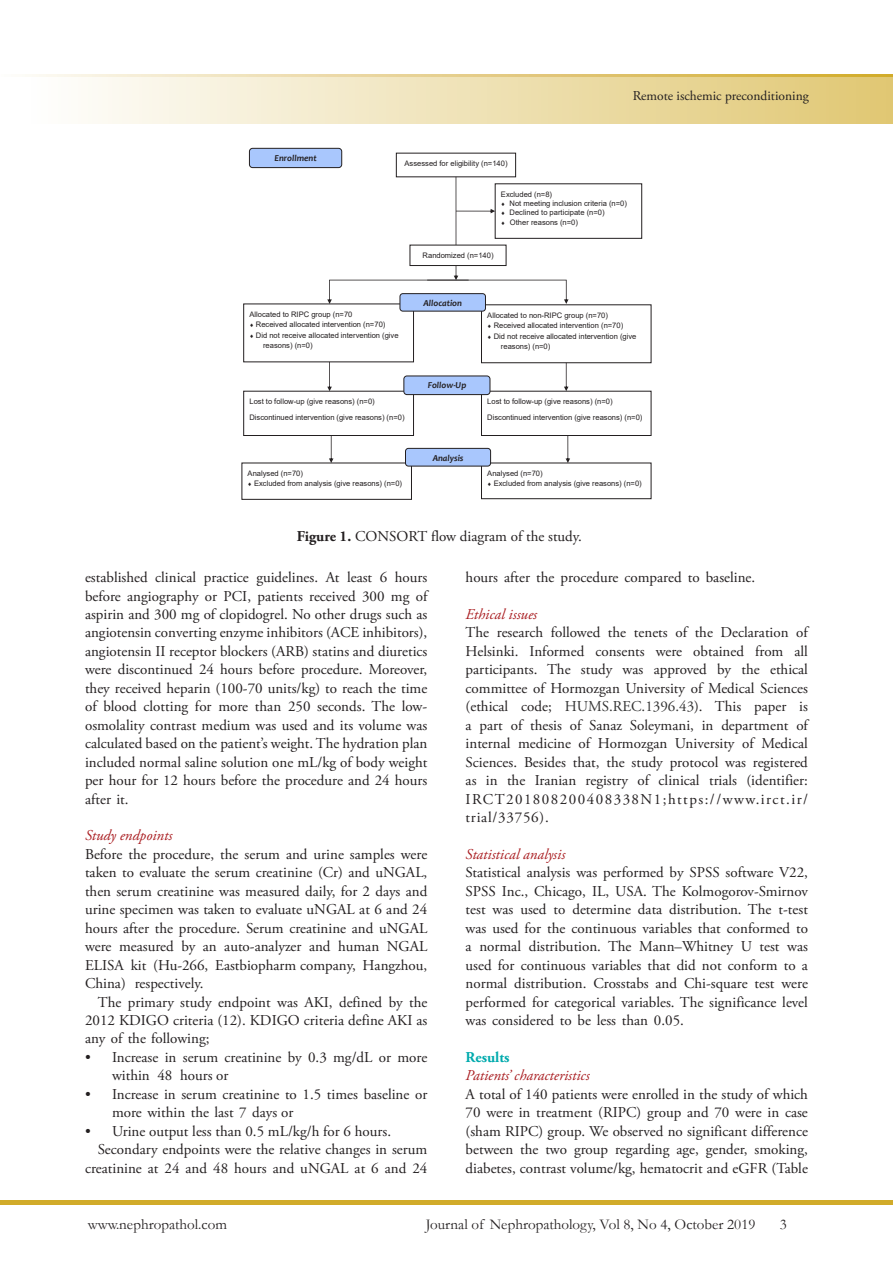
<style>
.page{position:relative;width:893px;height:1263px;background:#fff}
.page>*{position:absolute;margin:0;border:0;box-sizing:border-box;transform-origin:0 0}
.t1{font:15px/18.5px "Adobe Garamond Pro";color:#231f20;text-align:justify}
.heading_2{font:italic 15px "Adobe Garamond Pro";color:#a91d21}
.t2{font:15px "Garamond";color:#231f20}
.t3{font:700 15px "Adobe Garamond Pro";color:#00aaad}
.t4{font:13.5px "Adobe Garamond Pro";color:#231f20}
.t5{font:italic 700 9.15px "Candara";color:#231f20}
.t6{font:7.65px/15.5px "Arial";color:#231f20}
.s1{font-weight:700}
.s2{color:#333}
</style>
<div class="page">
<hr style="left:0;top:1200px;width:893px;height:4px;background:#d1ab2a">
<div style="left:0;top:77px;width:893px;height:46px;background:linear-gradient(to right,#fff,#e0c773)"></div>
<svg style="left:32px;top:75px;width:861px;height:2px"></svg>
<div style="left:495px;top:184px;width:147px;height:55px;border:1px solid #231f20"></div>
<div style="left:242px;top:463px;width:170px;height:37px;border:1px solid #231f20"></div>
<div style="left:243px;top:391px;width:171px;height:45px;border:1px solid #231f20"></div>
<div style="left:481px;top:391px;width:170px;height:45px;border:1px solid #231f20"></div>
<div style="left:481px;top:304px;width:170px;height:59px;border:1px solid #231f20"></div>
<div style="left:481px;top:463px;width:170px;height:36px;border:1px solid #231f20"></div>
<div style="left:400px;top:293px;width:86px;height:18px;background:#a9c7fd;border:1px solid #231f20;border-radius:3px"></div>
<div style="left:405px;top:448px;width:86px;height:18px;background:#a9c7fd;border:1px solid #231f20;border-radius:3px"></div>
<div style="left:404px;top:376px;width:86px;height:19px;background:#a9c7fd;border:1px solid #231f20;border-radius:3px"></div>
<svg style="left:327px;top:362px;width:5px;height:29px"></svg>
<svg style="left:564px;top:363px;width:4px;height:28px"></svg>
<svg style="left:329px;top:435px;width:4px;height:28px"></svg>
<svg style="left:566px;top:435px;width:4px;height:28px"></svg>
<svg style="left:327px;top:177px;width:241px;height:127px"></svg>
<div style="left:249px;top:148px;width:93px;height:20px;background:#a9c7fd;border:1px solid #231f20;border-radius:3px"></div>
<p class="t5" style="left:274px;top:152px;width:44px">Enrollment</p>
<p class="t4" style="left:633px;top:88px;width:178px">Remote ischemic preconditioning</p>
<p class="t6" style="left:405px;top:156px;width:104px">Assessed for eligibility (n=140)</p>
<p class="t6" style="left:501px;top:186px;width:53px">Excluded (n=8)</p>
<p class="t6" style="left:501px;top:196px;width:127px">◻ Not meeting inclusion criteria (n=0)</p>
<p class="t6" style="left:501px;top:205px;width:105px">◻ Declined to participate (n=0)</p>
<p class="t6" style="left:501px;top:214px;width:79px">◻ Other reasons (n=0)</p>
<p class="t6" style="left:423px;top:247px;width:72px">Randomized (n=140)</p>
<p class="t5" style="left:423px;top:297px;width:40px">Allocation</p>
<p class="t6" style="left:249px;top:306px;width:104px">Allocated to RIPC group (n=70</p>
<p class="t6" style="left:249px;top:317px;width:137px">◻ Received allocated intervention (n=70)</p>
<p class="t6" style="left:263px;top:330px;width:137px;line-height:10.2px;text-indent:-14px">◻ Did not receive allocated intervention (give reasons) (n=0)</p>
<p class="t6" style="left:487px;top:307px;width:122px">Allocated to non-RIPC group (n=70)</p>
<p class="t6" style="left:487px;top:317px;width:137px">◻ Received allocated intervention (n=70)</p>
<p class="t6" style="left:501px;top:331px;width:137px;line-height:10.2px;text-indent:-14px">◻ Did not receive allocated intervention (give reasons) (n=0)</p>
<p class="t5" style="left:428px;top:380px;width:40px">Follow-Up</p>
<p class="t6" style="left:249px;top:394px;width:157px">Lost to follow-up (give reasons) (n=0)<br>Discontinued intervention (give reasons) (n=0)</p>
<p class="t6" style="left:487px;top:394px;width:157px">Lost to follow-up (give reasons) (n=0)<br>Discontinued intervention (give reasons) (n=0)</p>
<p class="t5" style="left:433px;top:452px;width:32px">Analysis</p>
<p class="t6" style="left:248px;top:465px;width:57px">Analysed (n=70)</p>
<p class="t6" style="left:248px;top:476px;width:156px">◻ Excluded from analysis (give reasons) (n=0)</p>
<p class="t6" style="left:487px;top:465px;width:57px">Analysed (n=70)</p>
<p class="t6" style="left:487px;top:476px;width:156px">◻ Excluded from analysis (give reasons) (n=0)</p>
<p class="t1" style="left:297px;top:527px;width:287px"><span class="s1">Figure 1.</span> CONSORT flow diagram of the study.</p>
<p class="t1" style="left:85px;top:569px;width:344px">established clinical practice guidelines. At least 6 hours before angiography or PCI, patients received 300 mg of aspirin and 300 mg of clopidogrel. No other drugs such as angiotensin converting enzyme inhibitors (ACE inhibitors), angiotensin II receptor blockers (ARB) statins and diuretics were discontinued 24 hours before procedure. Moreover, they received heparin (100-70 units/kg) to reach the time of blood clotting for more than 250 seconds. The low&shy;osmolality contrast medium was used and its volume was calculated based on the patient’s weight. The hydration plan included normal saline solution one mL/kg of body weight per hour for 12 hours before the procedure and 24 hours after it.</p>
<p class="heading_2" style="left:85px;top:827px;width:89px">Study endpoints</p>
<p class="t1" style="left:85px;top:845px;width:344px">Before the procedure, the serum and urine samples were taken to evaluate the serum creatinine (Cr) and uNGAL, then serum creatinine was measured daily, for 2 days and urine specimen was taken to evaluate uNGAL at 6 and 24 hours after the procedure. Serum creatinine and uNGAL were measured by an auto-analyzer and human NGAL ELISA kit (Hu-266, Eastbiopharm company, Hangzhou, China) respectively.</p>
<p class="t1" style="left:85px;top:993px;width:344px;text-indent:13px">The primary study endpoint was AKI, defined by the 2012 KDIGO criteria (12). KDIGO criteria define AKI as any of the following;</p>
<p class="t1" style="left:112px;top:1048px;width:317px;text-indent:-27px">• Increase in serum creatinine by 0.3 mg/dL or more within 48 hours or</p>
<p class="t1" style="left:112px;top:1085px;width:317px;text-indent:-27px">• Increase in serum creatinine to 1.5 times baseline or more within the last 7 days or</p>
<p class="t1" style="left:85px;top:1122px;width:308px">• Urine output less than 0.5 mL/kg/h for 6 hours.</p>
<p class="t1" style="left:85px;top:1141px;width:344px;text-align:right">Secondary endpoints were the relative changes in serum creatinine at 24 and 48 hours and uNGAL at 6 and 24</p>
<p class="t1" style="left:466px;top:569px;width:291px">hours after the procedure compared to baseline.</p>
<p class="heading_2" style="left:466px;top:605px;width:73px">Ethical issues</p>
<p class="t1" style="left:466px;top:624px;width:344px">The research followed the tenets of the Declaration of Helsinki. Informed consents were obtained from all participants. The study was approved by the ethical committee of Hormozgan University of Medical Sciences (ethical code; <span class="s2">HUMS.REC.1396.43</span>). This paper is a part of thesis of Sanaz Soleymani, in department of internal medicine of Hormozgan University of Medical Sciences. Besides that, the study protocol was registered as in the Iranian registry of clinical trials (identifier:<br>IRCT201808200408338N1;https://www.irct.ir/ trial/33756).</p>
<p class="heading_2" style="left:466px;top:845px;width:101px">Statistical analysis</p>
<p class="t1" style="left:466px;top:864px;width:344px">Statistical analysis was performed by SPSS software V22, SPSS Inc., Chicago, IL, USA. The Kolmogorov-Smirnov test was used to determine data distribution. The t-test was used for the continuous variables that conformed to a normal distribution. The Mann–Whitney U test was used for continuous variables that did not conform to a normal distribution. Crosstabs and Chi-square test were performed for categorical variables. The significance level was considered to be less than 0.05.</p>
<p class="t3" style="left:466px;top:1048px;width:45px">Results</p>
<p class="heading_2" style="left:466px;top:1066px;width:126px">Patients’ characteristics</p>
<p class="t1" style="left:466px;top:1085px;width:344px">A total of 140 patients were enrolled in the study of which 70 were in treatment (RIPC) group and 70 were in case (sham RIPC) group. We observed no significant difference between the two group regarding age, gender, smoking, diabetes, contrast volume/kg, hematocrit and eGFR (Table</p>
<p class="t2" style="left:88px;top:1214px;width:141px">www.nephropathol.com</p>
<p class="t2" style="left:426px;top:1214px;width:331px">Journal of Nephropathology, Vol 8, No 4, October 2019</p>
<p class="t2" style="left:780px;top:1214px;width:9px">3</p>
</div>
